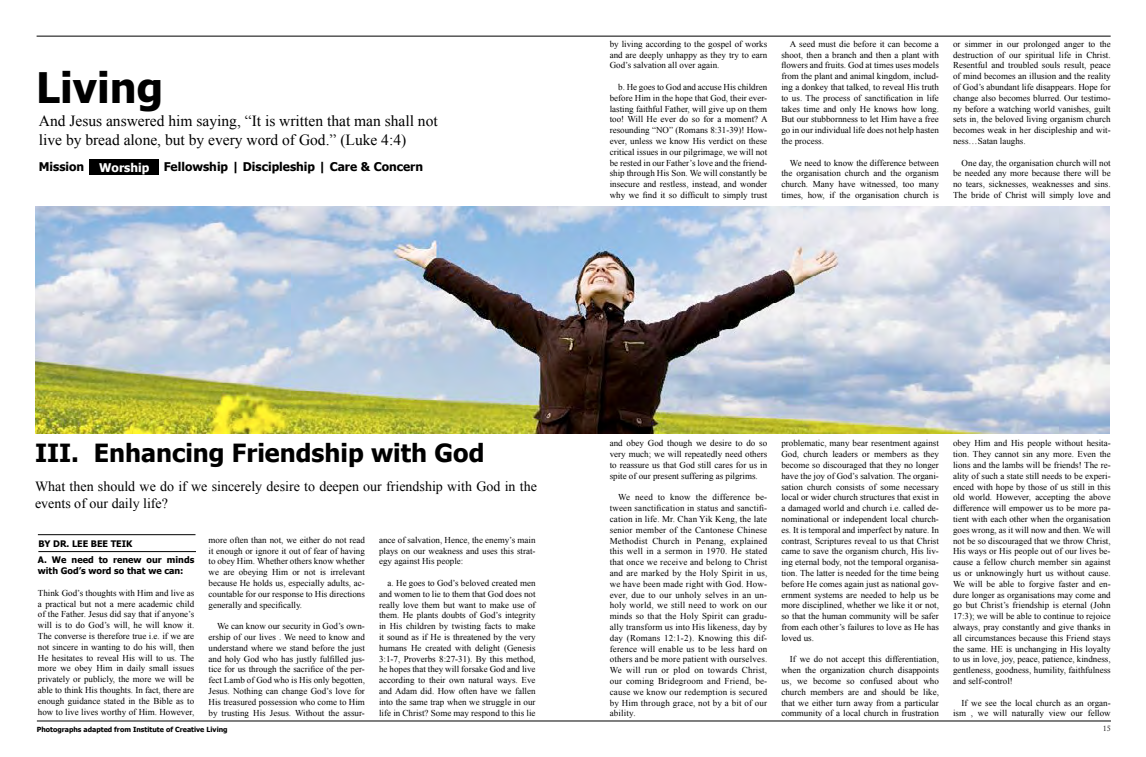
<style>
.page{position:relative;width:1146px;height:757px;background:#fff}
.page>*{position:absolute;margin:0;border:0;box-sizing:border-box;transform-origin:0 0}
.t1{font:700 42px "Tahoma";color:#000}
.t2{font:700 25px "Tahoma";color:#000}
.t3{font:15.5px/18.6px "Times New Roman";color:#000}
.t4{font:14px/16.8px "Times New Roman";color:#000}
.t5{font:700 12px "Tahoma";color:#000}
.t6{font:9px/10.8px "Times New Roman";color:#000;text-align:justify}
.t7{font:700 9px/10.8px "Tahoma";color:#000}
.t8{font:700 7px "Tahoma";color:#000}
.t9{font:7px "Trajan Pro";color:#000}
.s1{color:#fff}
</style>
<div class="page">
<hr style="left:37px;top:36px;width:1073px;height:1px;background:#000">
<div style="left:90px;top:159px;width:69px;height:16px;background:#000"></div>
<hr style="left:37px;top:721px;width:1073px;height:1px;background:#000">
<img style="left:35px;top:207px;width:1074px;height:227px">
<hr style="left:38px;top:534px;width:157px;height:1px;background:#000">
<hr style="left:38px;top:551px;width:158px;height:1px;background:#000">
<h1 class="t1" style="left:36px;top:58px;width:129px">Living</h1>
<h3 class="t3" style="left:39px;top:112px;width:400px">And Jesus answered him saying, “It is written that man shall not live by bread alone, but by every word of God.” (Luke 4:4)</h3>
<h3 class="t5" style="left:39px;top:158px;width:386px">Mission | <span class="s1">Worship</span> | Fellowship | Discipleship | Care &amp; Concern</h3>
<p class="t6" style="left:609px;top:38px;width:159px">by living according to the gospel of works and are deeply unhappy as they try to earn God’s salvation all over again.</p>
<p class="t6" style="left:609px;top:81px;width:159px;text-indent:9px">b. He goes to God and accuse His children before Him in the hope that God, their ever&shy;lasting faithful Father, will give up on them too! Will He ever do so for a moment? A resounding “NO” (Romans 8:31-39)! How&shy;ever, unless we know His verdict on these critical issues in our pilgrimage, we will not be rested in our Father’s love and the friend&shy;ship through His Son. We will constantly be insecure and restless, instead, and wonder why we find it so difficult to simply trust</p>
<p class="t6" style="left:781px;top:38px;width:159px;text-indent:9px">A seed must die before it can become a shoot, then a branch and then a plant with flowers and fruits. God at times uses models from the plant and animal kingdom, includ&shy;ing a donkey that talked, to reveal His truth to us. The process of sanctification in life takes time and only He knows how long.<br>But our stubbornness to let Him have a free go in our individual life does not help hasten the process.</p>
<p class="t6" style="left:781px;top:157px;width:159px;text-indent:9px">We need to know the difference between the organisation church and the organism church. Many have witnessed, too many times, how, if the organisation church is</p>
<p class="t6" style="left:952px;top:38px;width:159px">or simmer in our prolonged anger to the destruction of our spiritual life in Christ.<br>Resentful and troubled souls result, peace of mind becomes an illusion and the reality of God’s abundant life disappears. Hope for change also becomes blurred. Our testimo&shy;ny before a watching world vanishes, guilt sets in, the beloved living organism church becomes weak in her discipleship and wit&shy;ness…Satan laughs.</p>
<p class="t6" style="left:952px;top:157px;width:159px;text-indent:9px">One day, the organisation church will not be needed any more because there will be no tears, sicknesses, weaknesses and sins.<br>The bride of Christ will simply love and</p>
<h2 class="t2" style="left:35px;top:435px;width:451px">III. Enhancing Friendship with God</h2>
<h3 class="t4" style="left:35px;top:478px;width:503px">What then should we do if we sincerely desire to deepen our friendship with God in the events of our daily life?</h3>
<p class="t7" style="left:38px;top:538px;width:96px">BY DR. LEE BEE TEIK</p>
<p class="t6" style="left:379px;top:534px;width:158px">ance of salvation, Hence, the enemy’s main plays on our weakness and uses this strat&shy;egy against His people:</p>
<p class="t6" style="left:379px;top:577px;width:158px;text-indent:9px">a. He goes to God’s beloved created men and women to lie to them that God does not really love them but want to make use of them. He plants doubts of God’s integrity in His children by twisting facts to make it sound as if He is threatened by the very humans He created with delight (Genesis 3:1-7, Proverbs 8:27-31). By this method, he hopes that they will forsake God and live according to their own natural ways. Eve and Adam did. How often have we fallen into the same trap when we struggle in our life in Christ? Some may respond to this lie</p>
<p class="t6" style="left:208px;top:534px;width:158px">more often than not, we either do not read it enough or ignore it out of fear of having to obey Him. Whether others know whether we are obeying Him or not is irrelevant because He holds us, especially adults, ac&shy;countable for our response to His directions generally and specifically.</p>
<p class="t6" style="left:208px;top:621px;width:158px;text-indent:9px">We can know our security in God’s own&shy;ership of our lives . We need to know and understand where we stand before the just and holy God who has justly fulfilled jus&shy;tice for us through the sacrifice of the per&shy;fect Lamb of God who is His only begotten, Jesus. Nothing can change God’s love for His treasured possession who come to Him by trusting His Jesus. Without the assur-</p>
<p class="t7" style="left:38px;top:554px;width:158px">A. We need to renew our minds with God’s word so that we can:</p>
<p class="t6" style="left:38px;top:587px;width:158px">Think God’s thoughts with Him and live as a practical but not a mere academic child of the Father. Jesus did say that if anyone’s will is to do God’s will, he will know it.<br>The converse is therefore true i.e. if we are not sincere in wanting to do his will, then He hesitates to reveal His will to us. The more we obey Him in daily small issues privately or publicly, the more we will be able to think His thoughts. In fact, there are enough guidance stated in the Bible as to how to live lives worthy of Him. However,</p>
<p class="t8" style="left:37px;top:725px;width:192px">Photographs adapted from Institute of Creative Living</p>
<p class="t6" style="left:609px;top:438px;width:159px">and obey God though we desire to do so very much; we will repeatedly need others to reassure us that God still cares for us in spite of our present suffering as pilgrims.</p>
<p class="t6" style="left:609px;top:492px;width:159px;text-indent:9px">We need to know the difference be&shy;tween sanctification in status and sanctifi&shy;cation in life. Mr. Chan Yik Keng, the late senior member of the Cantonese Chinese Methodist Church in Penang, explained this well in a sermon in 1970. He stated that once we receive and belong to Christ and are marked by the Holy Spirit in us, we have been made right with God. How&shy;ever, due to our unholy selves in an un&shy;holy world, we still need to work on our minds so that the Holy Spirit can gradu&shy;ally transform us into His likeness, day by day (Romans 12:1-2). Knowing this dif&shy;ference will enable us to be less hard on others and be more patient with ourselves.<br>We will run or plod on towards Christ, our coming Bridegroom and Friend, be&shy;cause we know our redemption is secured by Him through grace, not by a bit of our ability.</p>
<p class="t6" style="left:781px;top:438px;width:159px">problematic, many bear resentment against God, church leaders or members as they become so discouraged that they no longer have the joy of God’s salvation. The organi&shy;sation church consists of some necessary local or wider church structures that exist in a damaged world and church i.e. called de&shy;nominational or independent local church&shy;es. It is temporal and imperfect by nature. In contrast, Scriptures reveal to us that Christ came to save the organism church, His liv&shy;ing eternal body, not the temporal organisa&shy;tion. The latter is needed for the time being before He comes again just as national gov&shy;ernment systems are needed to help us be more disciplined, whether we like it or not, so that the human community will be safer from each other’s failures to love as He has loved us.</p>
<p class="t6" style="left:781px;top:654px;width:159px;text-indent:9px">If we do not accept this differentiation, when the organization church disappoints us, we become so confused about who church members are and should be like, that we either turn away from a particular community of a local church in frustration</p>
<p class="t6" style="left:952px;top:438px;width:159px">obey Him and His people without hesita&shy;tion. They cannot sin any more. Even the lions and the lambs will be friends! The re&shy;ality of such a state still needs to be experi&shy;enced with hope by those of us still in this old world. However, accepting the above difference will empower us to be more pa&shy;tient with each other when the organisation goes wrong, as it will now and then. We will not be so discouraged that we throw Christ, His ways or His people out of our lives be&shy;cause a fellow church member sin against us or unknowingly hurt us without cause.<br>We will be able to forgive faster and en&shy;dure longer as organisations may come and go but Christ’s friendship is eternal (John 17:3); we will be able to continue to rejoice always, pray constantly and give thanks in all circumstances because this Friend stays the same. HE is unchanging in His loyalty to us in love, joy, peace, patience, kindness, gentleness, goodness, humility, faithfulness and self-control!</p>
<p class="t6" style="left:952px;top:697px;width:159px;text-align:right">If we see the local church as an organ&shy;ism , we will naturally view our fellow</p>
<p class="t9" style="left:1102px;top:724px;width:9px">15</p>
</div>
